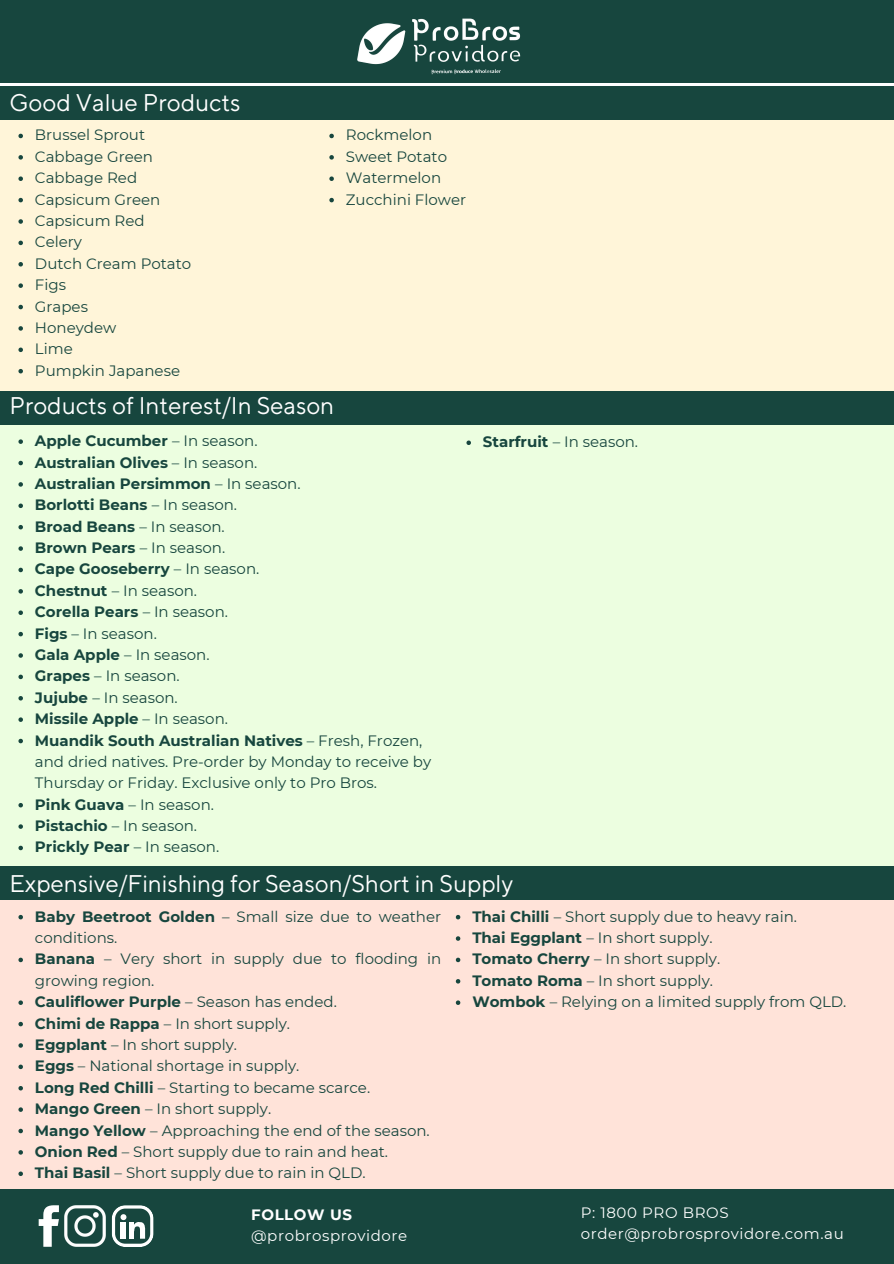
<style>
.page{position:relative;width:894px;height:1264px;background:#fff}
.page>*{position:absolute;margin:0;border:0;box-sizing:border-box;transform-origin:0 0}
.t1{font:24px "TT Norms Pro";color:#fff}
.t2{font:15px/21.3px "Montserrat";color:#17463e}
.t3{font:700 15px "Montserrat";color:#17463e}
.t4{font:15px "Montserrat";letter-spacing:.04em;color:#fff}
.t5{font:700 15px "Montserrat";letter-spacing:.04em;color:#fff}
.s1{font-weight:400}
.s2{font-weight:700}
</style>
<div class="page">
<div style="left:0;top:0;width:893px;height:83px;background:#17463e"></div>
<img style="left:357px;top:18px;width:164px;height:57px">
<div style="left:0;top:890px;width:893px;height:306px;background:#ffe3d9"></div>
<div style="left:0;top:1188px;width:893px;height:75px;background:#17463e"></div>
<svg style="left:39px;top:1205px;width:20px;height:41px"></svg>
<img style="left:64px;top:1205px;width:42px;height:41px">
<svg style="left:112px;top:1205px;width:41px;height:41px"></svg>
<div style="left:0;top:404px;width:893px;height:462px;background:#ecfee0"></div>
<svg style="left:18px;top:439px;width:5px;height:5px"></svg>
<svg style="left:18px;top:461px;width:5px;height:4px"></svg>
<svg style="left:18px;top:482px;width:5px;height:4px"></svg>
<svg style="left:18px;top:503px;width:5px;height:5px"></svg>
<svg style="left:18px;top:525px;width:5px;height:4px"></svg>
<svg style="left:18px;top:546px;width:5px;height:5px"></svg>
<svg style="left:18px;top:567px;width:5px;height:5px"></svg>
<svg style="left:18px;top:589px;width:5px;height:4px"></svg>
<svg style="left:18px;top:610px;width:5px;height:5px"></svg>
<svg style="left:18px;top:632px;width:5px;height:4px"></svg>
<svg style="left:18px;top:653px;width:5px;height:4px"></svg>
<svg style="left:18px;top:674px;width:5px;height:5px"></svg>
<svg style="left:18px;top:696px;width:5px;height:4px"></svg>
<svg style="left:18px;top:717px;width:5px;height:5px"></svg>
<svg style="left:18px;top:738px;width:5px;height:5px"></svg>
<svg style="left:18px;top:803px;width:5px;height:4px"></svg>
<svg style="left:18px;top:824px;width:5px;height:4px"></svg>
<svg style="left:18px;top:845px;width:5px;height:5px"></svg>
<div style="left:0;top:866px;width:893px;height:34px;background:#17463e"></div>
<svg style="left:18px;top:914px;width:5px;height:5px"></svg>
<svg style="left:18px;top:957px;width:5px;height:5px"></svg>
<svg style="left:18px;top:1000px;width:5px;height:4px"></svg>
<svg style="left:18px;top:1021px;width:5px;height:5px"></svg>
<svg style="left:18px;top:1043px;width:5px;height:4px"></svg>
<svg style="left:18px;top:1064px;width:5px;height:5px"></svg>
<svg style="left:18px;top:1086px;width:5px;height:4px"></svg>
<svg style="left:18px;top:1107px;width:5px;height:4px"></svg>
<svg style="left:18px;top:1128px;width:5px;height:5px"></svg>
<svg style="left:18px;top:1150px;width:5px;height:4px"></svg>
<svg style="left:18px;top:1171px;width:5px;height:4px"></svg>
<div style="left:0;top:86px;width:893px;height:34px;background:#17463e"></div>
<div style="left:0;top:120px;width:893px;height:279px;background:#fff5d9"></div>
<div style="left:0;top:391px;width:893px;height:34px;background:#17463e"></div>
<svg style="left:18px;top:134px;width:5px;height:4px"></svg>
<svg style="left:18px;top:155px;width:5px;height:5px"></svg>
<svg style="left:18px;top:176px;width:5px;height:5px"></svg>
<svg style="left:18px;top:198px;width:5px;height:4px"></svg>
<svg style="left:18px;top:219px;width:5px;height:5px"></svg>
<svg style="left:18px;top:241px;width:5px;height:4px"></svg>
<svg style="left:18px;top:262px;width:5px;height:4px"></svg>
<svg style="left:18px;top:283px;width:5px;height:5px"></svg>
<svg style="left:18px;top:305px;width:5px;height:4px"></svg>
<svg style="left:18px;top:326px;width:5px;height:5px"></svg>
<svg style="left:18px;top:347px;width:5px;height:5px"></svg>
<svg style="left:18px;top:369px;width:5px;height:4px"></svg>
<svg style="left:329px;top:134px;width:5px;height:4px"></svg>
<svg style="left:329px;top:155px;width:5px;height:5px"></svg>
<svg style="left:329px;top:176px;width:5px;height:5px"></svg>
<svg style="left:329px;top:198px;width:5px;height:4px"></svg>
<svg style="left:466px;top:440px;width:5px;height:5px"></svg>
<svg style="left:455px;top:914px;width:5px;height:5px"></svg>
<svg style="left:455px;top:936px;width:5px;height:4px"></svg>
<svg style="left:455px;top:957px;width:5px;height:5px"></svg>
<svg style="left:455px;top:979px;width:5px;height:4px"></svg>
<svg style="left:455px;top:1000px;width:5px;height:4px"></svg>
<p class="t1" style="left:9px;top:88px;width:232px">Good Value Products</p>
<p class="t2" style="left:35px;top:124px;width:112px">Brussel Sprout</p>
<p class="t2" style="left:35px;top:146px;width:119px">Cabbage Green</p>
<p class="t2" style="left:35px;top:167px;width:104px">Cabbage Red</p>
<p class="t2" style="left:35px;top:188px;width:127px">Capsicum Green</p>
<p class="t2" style="left:35px;top:210px;width:111px">Capsicum Red</p>
<p class="t2" style="left:35px;top:231px;width:49px">Celery</p>
<p class="t2" style="left:35px;top:253px;width:158px">Dutch Cream Potato</p>
<p class="t2" style="left:35px;top:274px;width:33px">Figs</p>
<p class="t2" style="left:35px;top:295px;width:55px">Grapes</p>
<p class="t2" style="left:35px;top:317px;width:83px">Honeydew</p>
<p class="t2" style="left:35px;top:338px;width:39px">Lime</p>
<p class="t2" style="left:35px;top:359px;width:147px">Pumpkin Japanese</p>
<p class="t1" style="left:9px;top:391px;width:326px">Products of Interest/In Season</p>
<p class="t2" style="left:346px;top:124px;width:88px">Rockmelon</p>
<p class="t2" style="left:346px;top:146px;width:103px">Sweet Potato</p>
<p class="t2" style="left:346px;top:167px;width:97px">Watermelon</p>
<p class="t2" style="left:346px;top:188px;width:122px">Zucchini Flower</p>
<p class="t3" style="left:35px;top:431px;width:224px">Apple Cucumber <span class="s1">– In season.</span></p>
<p class="t3" style="left:35px;top:453px;width:224px">Australian Olives <span class="s1">– In season.</span></p>
<p class="t3" style="left:35px;top:474px;width:267px">Australian Persimmon <span class="s1">– In season.</span></p>
<p class="t3" style="left:35px;top:496px;width:203px">Borlotti Beans <span class="s1">– In season.</span></p>
<p class="t3" style="left:35px;top:517px;width:191px">Broad Beans <span class="s1">– In season.</span></p>
<p class="t3" style="left:35px;top:538px;width:192px">Brown Pears <span class="s1">– In season.</span></p>
<p class="t3" style="left:35px;top:560px;width:226px">Cape Gooseberry <span class="s1">– In season.</span></p>
<p class="t2" style="left:35px;top:580px;width:164px"><span class="s2">Chestnut</span> – In season.</p>
<p class="t3" style="left:35px;top:602px;width:194px">Corella Pears <span class="s1">– In season.</span></p>
<p class="t2" style="left:35px;top:622px;width:123px"><span class="s2">Figs</span> – In season.</p>
<p class="t2" style="left:35px;top:644px;width:176px"><span class="s2">Gala Apple</span> – In season.</p>
<p class="t2" style="left:35px;top:665px;width:146px"><span class="s2">Grapes</span> – In season.</p>
<p class="t2" style="left:35px;top:686px;width:144px"><span class="s2">Jujube</span> – In season.</p>
<p class="t3" style="left:35px;top:709px;width:194px">Missile Apple <span class="s1">– In season.</span></p>
<p class="t2" style="left:35px;top:729px;width:397px"><span class="s2">Muandik South Australian Natives</span> – Fresh, Frozen, and dried natives. Pre-order by Monday to receive by<br>Thursday or Friday. Exclusive only to Pro Bros.</p>
<p class="t2" style="left:35px;top:793px;width:180px"><span class="s2">Pink Guava</span> – In season.</p>
<p class="t2" style="left:35px;top:815px;width:164px"><span class="s2">Pistachio</span> – In season.</p>
<p class="t3" style="left:35px;top:838px;width:186px">Prickly Pear <span class="s1">– In season.</span></p>
<p class="t1" style="left:9px;top:868px;width:505px">Expensive/Finishing for Season/Short in Supply</p>
<p class="t2" style="left:35px;top:905px;width:407px"><span class="s2">Baby Beetroot Golden</span> – Small size due to weather conditions.</p>
<p class="t2" style="left:35px;top:948px;width:407px"><span class="s2">Banana</span> – Very short in supply due to flooding in growing region.</p>
<p class="t3" style="left:35px;top:992px;width:303px">Cauliflower Purple <span class="s1">– Season has ended.</span></p>
<p class="t2" style="left:35px;top:1012px;width:256px"><span class="s2">Chimi de Rappa</span> – In short supply.</p>
<p class="t2" style="left:35px;top:1033px;width:204px"><span class="s2">Eggplant</span> – In short supply.</p>
<p class="t2" style="left:35px;top:1055px;width:266px"><span class="s2">Eggs</span> – National shortage in supply.</p>
<p class="t2" style="left:35px;top:1076px;width:336px"><span class="s2">Long Red Chilli</span> – Starting to became scarce.</p>
<p class="t2" style="left:35px;top:1098px;width:238px"><span class="s2">Mango Green</span> – In short supply.</p>
<p class="t2" style="left:35px;top:1119px;width:396px"><span class="s2">Mango Yellow</span> – Approaching the end of the season.</p>
<p class="t2" style="left:35px;top:1140px;width:354px"><span class="s2">Onion Red</span> – Short supply due to rain and heat.</p>
<p class="t2" style="left:35px;top:1162px;width:332px"><span class="s2">Thai Basil</span> – Short supply due to rain in QLD.</p>
<p class="t2" style="left:483px;top:431px;width:156px"><span class="s2">Starfruit</span> – In season.</p>
<p class="t2" style="left:472px;top:905px;width:326px"><span class="s2">Thai Chilli</span> – Short supply due to heavy rain.</p>
<p class="t2" style="left:472px;top:927px;width:241px"><span class="s2">Thai Eggplant</span> – In short supply.</p>
<p class="t2" style="left:472px;top:948px;width:249px"><span class="s2">Tomato Cherry</span> – In short supply.</p>
<p class="t2" style="left:472px;top:969px;width:242px"><span class="s2">Tomato Roma</span> – In short supply.</p>
<p class="t2" style="left:472px;top:991px;width:375px"><span class="s2">Wombok</span> – Relying on a limited supply from QLD.</p>
<p class="t5" style="left:251px;top:1205px;width:102px">FOLLOW US</p>
<p class="t4" style="left:251px;top:1226px;width:157px">@probrosprovidore</p>
<p class="t4" style="left:580px;top:1203px;width:149px">P: 1800 PRO BROS</p>
<p class="t4" style="left:580px;top:1224px;width:264px">order@probrosprovidore.com.au</p>
</div>
